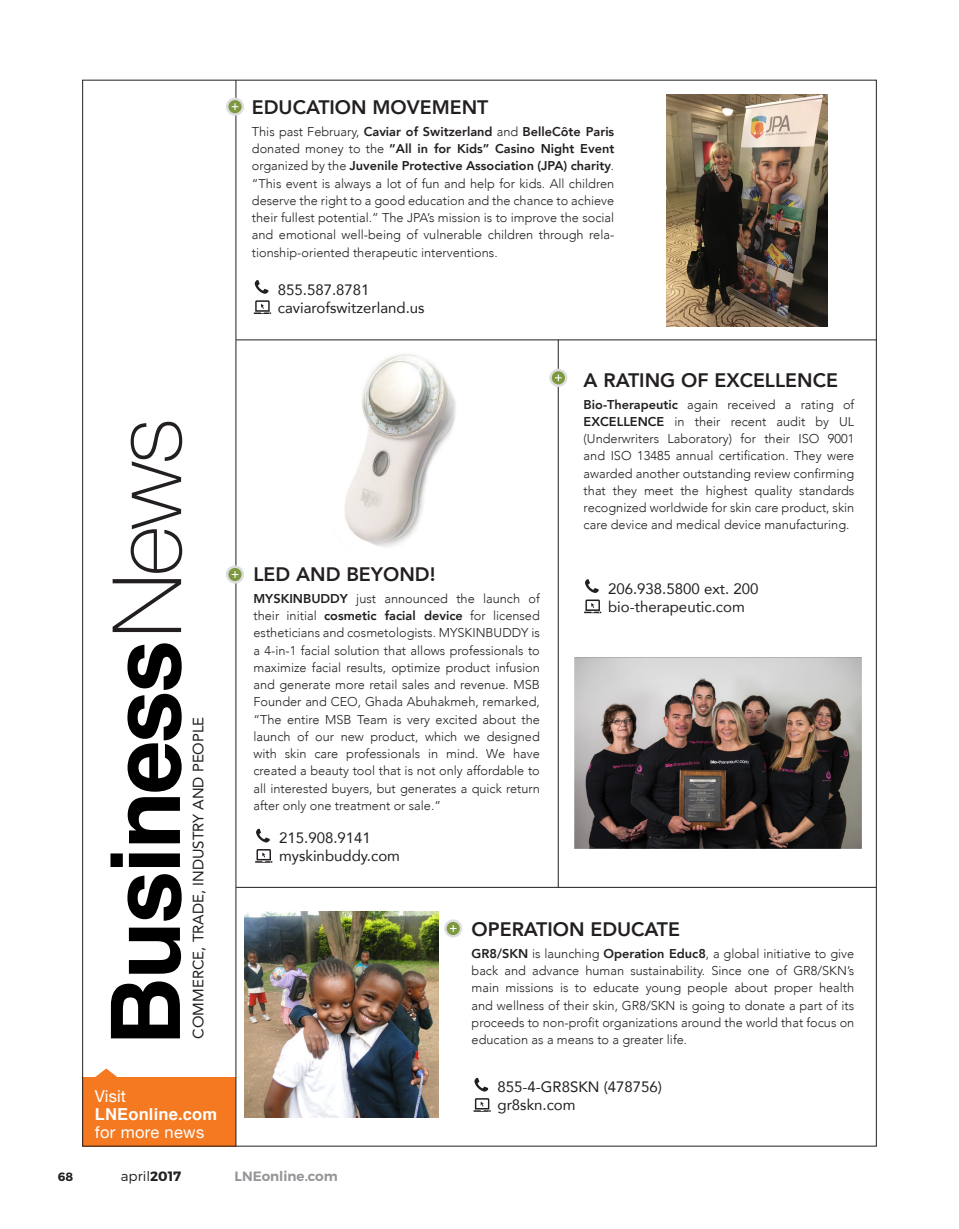
<style>
.page{position:relative;width:959px;height:1229px;background:#fff}
.page>*{position:absolute;margin:0;border:0;box-sizing:border-box;transform-origin:0 0}
.t1{font:700 95.85px "Helvetica";letter-spacing:-.03em;color:#000001}
.t2{font:800 19.5px "Avenir";color:#231f20}
.t3{font:16.5px/17.9px "Helvetica Neue";letter-spacing:.02em;color:#fff}
.t4{font:15px/18px "Avenir";color:#231f20}
.t5{font:600 13.5px "Montserrat";color:#939598}
.t6{font:300 13.5px "Montserrat";color:#231f20}
.t7{font:300 12.75px/17.2px "Avenir";color:#231f20;text-align:justify}
.t8{font:800 12.75px "Avenir";color:#231f20}
.t9{font:700 12px "Montserrat";color:#231f20}
.s1{font-weight:800}
.s2{font-family:"Helvetica Neue";font-weight:100;color:#231f20}
.s3{font-family:"Helvetica";font-weight:700}
.s4{font-weight:700}
</style>
<div class="page">
<div style="left:82px;top:1076px;width:154px;height:70px;background:#f47921"></div>
<svg style="left:86px;top:1068px;width:40px;height:9px"></svg>
<hr style="left:236px;top:80px;width:1px;height:1066px;background:#231f20">
<hr style="left:558px;top:340px;width:1px;height:547px;background:#231f20">
<hr style="left:236px;top:339px;width:640px;height:1px;background:#231f20">
<hr style="left:236px;top:887px;width:640px;height:1px;background:#231f20">
<img style="left:244px;top:911px;width:194px;height:206px">
<svg style="left:255px;top:280px;width:13px;height:14px"></svg>
<svg style="left:254px;top:300px;width:17px;height:14px"></svg>
<svg style="left:256px;top:828px;width:14px;height:14px"></svg>
<svg style="left:255px;top:849px;width:17px;height:13px"></svg>
<svg style="left:585px;top:579px;width:13px;height:14px"></svg>
<svg style="left:584px;top:599px;width:17px;height:14px"></svg>
<svg style="left:226px;top:98px;width:18px;height:18px"></svg>
<svg style="left:228px;top:100px;width:13px;height:13px"></svg>
<svg style="left:232px;top:103px;width:6px;height:7px"></svg>
<img style="left:345px;top:354px;width:111px;height:193px">
<div style="left:444px;top:919px;width:18px;height:18px;background:#dcdddf;border-radius:50%"></div>
<div style="left:446px;top:922px;width:14px;height:13px;background:#7d983f;border-radius:50%"></div>
<svg style="left:450px;top:925px;width:6px;height:7px"></svg>
<svg style="left:226px;top:565px;width:18px;height:18px"></svg>
<div style="left:228px;top:568px;width:13px;height:13px;background:#7d983f;border-radius:50%"></div>
<svg style="left:232px;top:571px;width:6px;height:7px"></svg>
<svg style="left:549px;top:369px;width:18px;height:18px"></svg>
<div style="left:552px;top:371px;width:13px;height:13px;background:#7d983f;border-radius:50%"></div>
<svg style="left:555px;top:374px;width:6px;height:7px"></svg>
<svg style="left:474px;top:1077px;width:14px;height:14px"></svg>
<svg style="left:473px;top:1098px;width:18px;height:13px"></svg>
<img style="left:574px;top:657px;width:287px;height:191px">
<img style="left:666px;top:95px;width:161px;height:231px">
<p class="t2" style="left:252px;top:92px;width:238px">education movement</p>
<p class="t7" style="left:252px;top:123px;width:364px">This past February, <span class="s1">Caviar of Switzerland</span> and <span class="s1">BelleCôte Paris </span>donated money to the <span class="s1">“All in for Kids” Casino N ight Event </span>organized by the <span class="s1">Juvenile Protective Association (JPA) charity</span>. “This event is always a lot of fun and help for kids. All children deserve the right to a good education and the chance to achieve their fullest potential.” The JPA’s mission is to improve the social and emotional well-being of vulnerable children through rela&shy;tionship-oriented therapeutic interventions.</p>
<p class="t1" style="left:69px;top:1046px;width:629px;rotate:-90deg">Business<span class="s2">News</span></p>
<p class="t4" style="left:189px;top:1038px;width:323px;rotate:-90deg">COMMERCE, TRADE, INDUSTRY AND PEOPLE</p>
<p class="t3" style="left:95px;top:1088px;width:124px">Visit<br><span class="s3">LNEonline.com </span>for more news</p>
<p class="t4" style="left:278px;top:280px;width:148px">855.587.8781 caviarofswitzerland.us</p>
<p class="t2" style="left:253px;top:559px;width:183px">LED AN D BEYON D!</p>
<p class="t7" style="left:253px;top:590px;width:288px"><span class="s1">MYSKINBUDDY</span> just announced the launch of their initial <span class="s1">cosmetic facial device</span> for licensed estheticians and cosmetologists. MYSKINBUDDY is a 4-in-1 facial solution that allows professionals to maximize facial results, optimize product infusion and generate more retail sales and revenue. MSB Founder and CEO, Ghada Abuhakmeh, remarked, “The entire MSB Team is very excited about the launch of our new product, which we designed with skin care professionals in mind. We have created a beauty tool that is not only affordable to all interested buyers, but generates a quick return after only one treatment or sale.”</p>
<p class="t4" style="left:279px;top:828px;width:122px">215.908.9141 myskinbuddy.com</p>
<p class="t2" style="left:583px;top:365px;width:256px">a rating of excellence</p>
<p class="t7" style="left:583px;top:395px;width:272px"><span class="s1">Bio-Therapeutic</span> again received a rating of<br><span class="s1">EXCE</span></p>
<p class="t7" style="left:583px;top:413px;width:272px;text-indent:91px">in their recent audit by UL (Underwriters Laboratory) for their ISO 9001 and ISO 13485 annual certification. They were awarded another outstanding review confirming that they meet the highest quality standards recognized worldwide for skin care product, skin care device and medical device manufacturing.</p>
<p class="t8" style="left:616px;top:411px;width:23px">LLENCE</p>
<p class="t4" style="left:608px;top:579px;width:152px">206.938.5800 ext. 200 bio-therapeutic.com</p>
<p class="t2" style="left:471px;top:914px;width:210px">operation educate</p>
<p class="t7" style="left:471px;top:944px;width:384px"><span class="s1">GR8/SKN</span> is launching <span class="s1">Operation Educ8</span>, a global initiative to give back and advance human sustainability. Since one of GR8/SKN’s main missions is to educate young people about proper health and wellness of their skin, GR8/SKN is going to donate a part of its proceeds to non-profit organizations around the world that focus on education as a means to a greater life.</p>
<p class="t4" style="left:497px;top:1077px;width:166px">855-4-GR8SKN (478756) gr8skn.com</p>
<p class="t9" style="left:58px;top:1169px;width:17px">68</p>
<p class="t6" style="left:121px;top:1167px;width:62px">april<span class="s4">2017</span></p>
<p class="t5" style="left:234px;top:1167px;width:105px">LNEonline.com</p>
</div>
